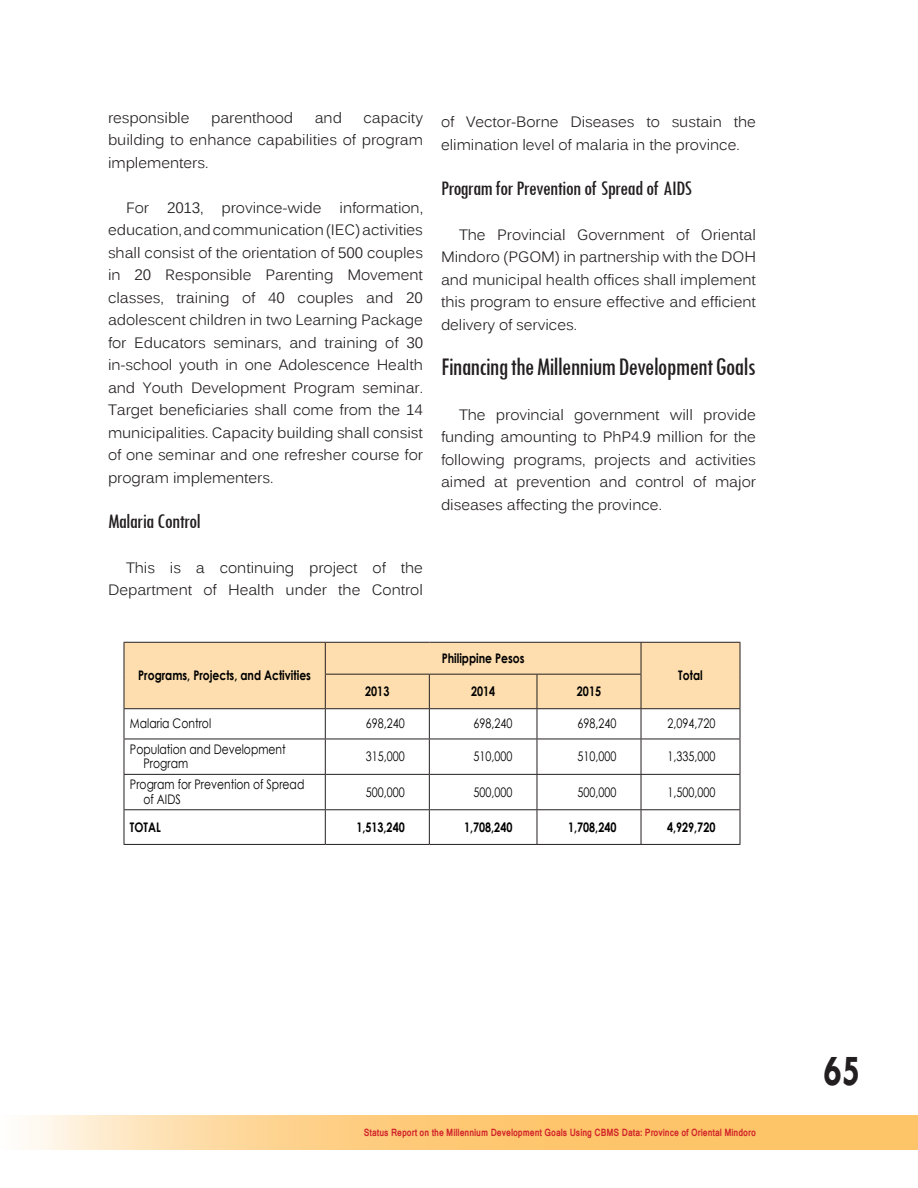
<style>
.page{position:relative;width:918px;height:1188px;background:#fff}
.page>*{position:absolute;margin:0;border:0;box-sizing:border-box;transform-origin:0 0}
.t1{font:700 44.85px "Tw Cen";color:#231f20;scale:.77 1}
.heading_1{font:condensed 26.4px "Tw Cen";letter-spacing:-.03em;color:#231f20}
.subheader_2{font:condensed 21.45px "Tw Cen";letter-spacing:-.03em;color:#231f20;scale:1.05 1}
.Body{font:15px/22.5px "Kalinga";letter-spacing:-.005em;color:#231f20;text-align:justify}
.table_text{font:13.2px/14.4px "Century Gothic";color:#000;scale:.82 1}
.table_text-2{font:700 13.2px "Century Gothic";color:#000;scale:.82 1}
.t2{font:700 9.9px "Kartika";color:#d1232a;scale:.82 1}
</style>
<div class="page">
<div style="left:0;top:1115px;width:918px;height:35px;background:#fefbf6"></div>
<svg style="left:48px;top:1115px;width:870px;height:35px;background:#fece83"></svg>
<div style="left:125px;top:643px;width:615px;height:65px;background:#fedeae"></div>
<hr style="left:124px;top:709px;width:1px;height:30px;background:#231f20">
<hr style="left:124px;top:739px;width:1px;height:35px;background:#231f20">
<hr style="left:124px;top:775px;width:1px;height:34px;background:#231f20">
<hr style="left:124px;top:810px;width:1px;height:34px;background:#231f20">
<hr style="left:124px;top:739px;width:201px;height:1px;background:#231f20">
<hr style="left:325px;top:739px;width:104px;height:1px;background:#231f20">
<hr style="left:429px;top:739px;width:108px;height:1px;background:#231f20">
<hr style="left:537px;top:739px;width:104px;height:1px;background:#231f20">
<hr style="left:641px;top:739px;width:99px;height:1px;background:#231f20">
<hr style="left:124px;top:774px;width:201px;height:1px;background:#231f20">
<hr style="left:325px;top:774px;width:104px;height:1px;background:#231f20">
<hr style="left:429px;top:774px;width:108px;height:1px;background:#231f20">
<hr style="left:537px;top:774px;width:104px;height:1px;background:#231f20">
<hr style="left:641px;top:774px;width:99px;height:1px;background:#231f20">
<hr style="left:124px;top:809px;width:201px;height:1px;background:#231f20">
<hr style="left:325px;top:809px;width:104px;height:1px;background:#231f20">
<hr style="left:429px;top:809px;width:108px;height:1px;background:#231f20">
<hr style="left:537px;top:809px;width:104px;height:1px;background:#231f20">
<hr style="left:641px;top:809px;width:99px;height:1px;background:#231f20">
<hr style="left:124px;top:844px;width:201px;height:1px;background:#231f20">
<hr style="left:325px;top:844px;width:104px;height:1px;background:#231f20">
<hr style="left:429px;top:844px;width:108px;height:1px;background:#231f20">
<hr style="left:537px;top:844px;width:104px;height:1px;background:#231f20">
<hr style="left:641px;top:844px;width:99px;height:1px;background:#231f20">
<hr style="left:325px;top:709px;width:1px;height:30px;background:#231f20">
<hr style="left:429px;top:709px;width:1px;height:30px;background:#231f20">
<hr style="left:537px;top:709px;width:1px;height:30px;background:#231f20">
<hr style="left:641px;top:709px;width:1px;height:30px;background:#231f20">
<hr style="left:740px;top:709px;width:1px;height:30px;background:#231f20">
<hr style="left:325px;top:739px;width:1px;height:35px;background:#231f20">
<hr style="left:429px;top:739px;width:1px;height:35px;background:#231f20">
<hr style="left:537px;top:739px;width:1px;height:35px;background:#231f20">
<hr style="left:641px;top:739px;width:1px;height:35px;background:#231f20">
<hr style="left:740px;top:739px;width:1px;height:35px;background:#231f20">
<hr style="left:325px;top:775px;width:1px;height:34px;background:#231f20">
<hr style="left:429px;top:775px;width:1px;height:34px;background:#231f20">
<hr style="left:537px;top:775px;width:1px;height:34px;background:#231f20">
<hr style="left:641px;top:775px;width:1px;height:34px;background:#231f20">
<hr style="left:740px;top:775px;width:1px;height:34px;background:#231f20">
<hr style="left:325px;top:810px;width:1px;height:34px;background:#231f20">
<hr style="left:429px;top:810px;width:1px;height:34px;background:#231f20">
<hr style="left:537px;top:810px;width:1px;height:34px;background:#231f20">
<hr style="left:641px;top:810px;width:1px;height:34px;background:#231f20">
<hr style="left:740px;top:810px;width:1px;height:34px;background:#231f20">
<hr style="left:124px;top:642px;width:201px;height:1px;background:#231f20">
<hr style="left:124px;top:643px;width:1px;height:31px;background:#231f20">
<hr style="left:124px;top:674px;width:1px;height:34px;background:#231f20">
<hr style="left:124px;top:708px;width:201px;height:1px;background:#231f20">
<hr style="left:325px;top:642px;width:104px;height:1px;background:#231f20">
<hr style="left:325px;top:643px;width:1px;height:31px;background:#231f20">
<hr style="left:429px;top:642px;width:108px;height:1px;background:#231f20">
<hr style="left:537px;top:642px;width:104px;height:1px;background:#231f20">
<hr style="left:641px;top:642px;width:99px;height:1px;background:#231f20">
<hr style="left:641px;top:643px;width:1px;height:31px;background:#231f20">
<hr style="left:740px;top:643px;width:1px;height:31px;background:#231f20">
<hr style="left:740px;top:674px;width:1px;height:34px;background:#231f20">
<hr style="left:641px;top:708px;width:99px;height:1px;background:#231f20">
<hr style="left:325px;top:674px;width:104px;height:1px;background:#231f20">
<hr style="left:325px;top:675px;width:1px;height:33px;background:#231f20">
<hr style="left:429px;top:674px;width:108px;height:1px;background:#231f20">
<hr style="left:429px;top:675px;width:1px;height:33px;background:#231f20">
<hr style="left:537px;top:674px;width:104px;height:1px;background:#231f20">
<hr style="left:537px;top:675px;width:1px;height:33px;background:#231f20">
<hr style="left:641px;top:675px;width:1px;height:33px;background:#231f20">
<hr style="left:325px;top:708px;width:104px;height:1px;background:#231f20">
<hr style="left:429px;top:708px;width:108px;height:1px;background:#231f20">
<hr style="left:537px;top:708px;width:104px;height:1px;background:#231f20">
<p class="Body" style="left:108px;top:108px;width:316px;text-indent:256px">capacity building to enhance capabilities of program implementers.</p>
<p class="Body" style="left:108px;top:198px;width:317px;text-indent:18px">For 2013, province-wide information, education, and communication (IEC) activities shall consist of the orientation of 500 couples in 20 Responsible Parenting Movement classes, training of 40 couples and 20 adolescent children in two Learning Package for Educators seminars, and training of 30 in-school youth in one Adolescence Health and Youth Development Program seminar.<br>Target beneficiaries shall come from the 14 municipalities. Capacity building shall consist of one seminar and one refresher course for program implementers.</p>
<p class="subheader_2" style="left:108px;top:508px;width:90px">Malaria Control</p>
<p class="Body" style="left:108px;top:558px;width:316px;text-align:right">This is a continuing project of the<br>Department of Health under the Control</p>
<p class="Body" style="left:108px;top:108px;width:83px">responsible</p>
<p class="Body" style="left:211px;top:108px;width:84px">parenthood</p>
<p class="Body" style="left:315px;top:108px;width:29px">and</p>
<p class="Body" style="left:441px;top:112px;width:317px">of Vector-Borne Diseases to sustain the elimination level of malaria in the province.</p>
<p class="subheader_2" style="left:441px;top:175px;width:241px">Program for Prevention of Spread of AIDS</p>
<p class="Body" style="left:441px;top:225px;width:317px;text-indent:18px">The Provincial Government of Oriental Mindoro (PGOM) in partnership with the DOH and municipal health offices shall implement this program to ensure effective and efficient delivery of services.</p>
<p class="heading_1" style="left:441px;top:351px;width:316px">Financing the Millennium Development Goals</p>
<p class="Body" style="left:441px;top:405px;width:317px;text-indent:18px">The provincial government will provide funding amounting to PhP4.9 million for the following programs, projects and activities aimed at prevention and control of major diseases affecting the province.</p>
<p class="table_text-2" style="left:138px;top:665px;width:212px">Programs, Projects, and Activities</p>
<p class="table_text-2" style="left:442px;top:648px;width:103px">Philippine Pesos</p>
<p class="table_text-2" style="left:678px;top:665px;width:31px">Total</p>
<p class="table_text-2" style="left:365px;top:681px;width:31px">2013</p>
<p class="table_text-2" style="left:471px;top:681px;width:31px">2014</p>
<p class="table_text-2" style="left:577px;top:681px;width:31px">2015</p>
<p class="table_text" style="left:130px;top:716px;width:101px">Malaria Control</p>
<p class="table_text" style="left:366px;top:716px;width:49px">698,240</p>
<p class="table_text" style="left:474px;top:716px;width:49px">698,240</p>
<p class="table_text" style="left:578px;top:716px;width:49px">698,240</p>
<p class="table_text" style="left:668px;top:716px;width:60px">2,094,720</p>
<p class="table_text" style="left:143px;top:742px;width:175px;text-indent:-14px">Population and Development<br>Program</p>
<p class="table_text" style="left:366px;top:749px;width:49px">315,000</p>
<p class="table_text" style="left:474px;top:749px;width:49px">510,000</p>
<p class="table_text" style="left:578px;top:749px;width:49px">510,000</p>
<p class="table_text" style="left:668px;top:749px;width:60px">1,335,000</p>
<p class="table_text" style="left:143px;top:777px;width:198px;text-indent:-14px">Program for Prevention of Spread of AIDS</p>
<p class="table_text" style="left:366px;top:784px;width:49px">500,000</p>
<p class="table_text" style="left:474px;top:784px;width:49px">500,000</p>
<p class="table_text" style="left:578px;top:784px;width:49px">500,000</p>
<p class="table_text" style="left:668px;top:784px;width:60px">1,500,000</p>
<p class="table_text-2" style="left:130px;top:817px;width:39px">TOTAL</p>
<p class="table_text-2" style="left:356px;top:817px;width:61px">1,513,240</p>
<p class="table_text-2" style="left:464px;top:817px;width:61px">1,708,240</p>
<p class="table_text-2" style="left:568px;top:817px;width:61px">1,708,240</p>
<p class="table_text-2" style="left:667px;top:817px;width:61px">4,929,720</p>
<p class="t2" style="left:364px;top:1126px;width:480px">Status Report on the Millennium Development Goals Using CBMS Data: Province of Oriental Mindoro</p>
<h1 class="t1" style="left:824px;top:1044px;width:49px">65</h1>
</div>
